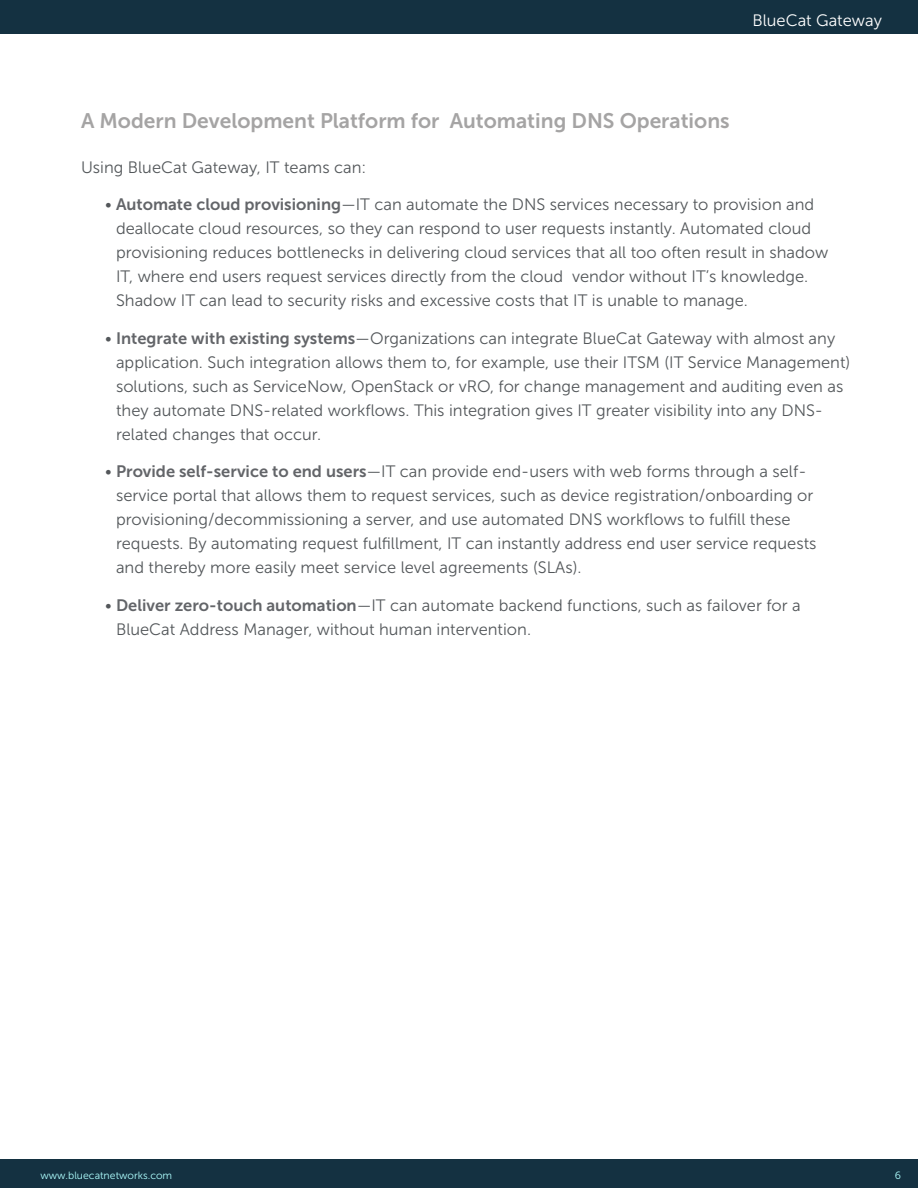
<style>
.page{position:relative;width:918px;height:1188px;background:#fff}
.page>*{position:absolute;margin:0;border:0;box-sizing:border-box;transform-origin:0 0}
.t1{font:21px "Museo Sans 700";color:#a5a4a4}
.t2{font:16.5px/24px "Museo Sans 300";color:#53575a}
.t3{font:16.5px "Museo Sans 300";color:#fff}
.t4{font:10.5px "Museo Sans 300";color:#afffff}
.s1{font-family:"Museo Sans 700";color:#636569}
</style>
<div class="page">
<div style="left:0;top:0;width:918px;height:34px;background:#143141"></div>
<div style="left:0;top:1159px;width:918px;height:29px;background:#143141"></div>
<p class="t3" style="left:753px;top:11px;width:131px">BlueCat Gateway</p>
<p class="t1" style="left:81px;top:109px;width:650px">A Modern Development Platform for Automating DNS Operations</p>
<p class="t2" style="left:81px;top:155px;width:287px">Using BlueCat Gateway, IT teams can:</p>
<p class="t2" style="left:116px;top:192px;width:714px;text-indent:-11px">• <span class="s1">Automate cloud provisioning</span>—IT can automate the DNS services necessary to provision and deallocate cloud resources, so they can respond to user requests instantly. Automated cloud provisioning reduces bottlenecks in delivering cloud services that all too often result in shadow IT, where end users request services directly from the cloud vendor without IT’s knowledge.<br>Shadow IT can lead to security risks and excessive costs that IT is unable to manage.</p>
<p class="t2" style="left:116px;top:326px;width:736px;text-indent:-11px">• <span class="s1">Integrate with existing systems</span>—Organizations can integrate BlueCat Gateway with almost any application. Such integration allows them to, for example, use their ITSM (IT Service Management) solutions, such as ServiceNow, OpenStack or vRO, for change management and auditing even as they automate DNS-related workflows. This integration gives IT greater visibility into any DNS&shy;related changes that occur.</p>
<p class="t2" style="left:116px;top:460px;width:702px;text-indent:-11px">• <span class="s1">Provide self-service to end users</span>—IT can provide end-users with web forms through a self&shy;service portal that allows them to request services, such as device registration/onboarding or provisioning/decommissioning a server, and use automated DNS workflows to fulfill these requests. By automating request fulfillment, IT can instantly address end user service requests and thereby more easily meet service level agreements (SLAs).</p>
<p class="t2" style="left:116px;top:593px;width:686px;text-indent:-11px">• <span class="s1">Deliver zero-touch automation</span>—IT can automate backend functions, such as failover for a<br>BlueCat Address Manager, without human intervention.</p>
<p class="t4" style="left:40px;top:1169px;width:133px">www.bluecatnetworks.com</p>
<p class="t4" style="left:895px;top:1169px;width:8px">6</p>
</div>
